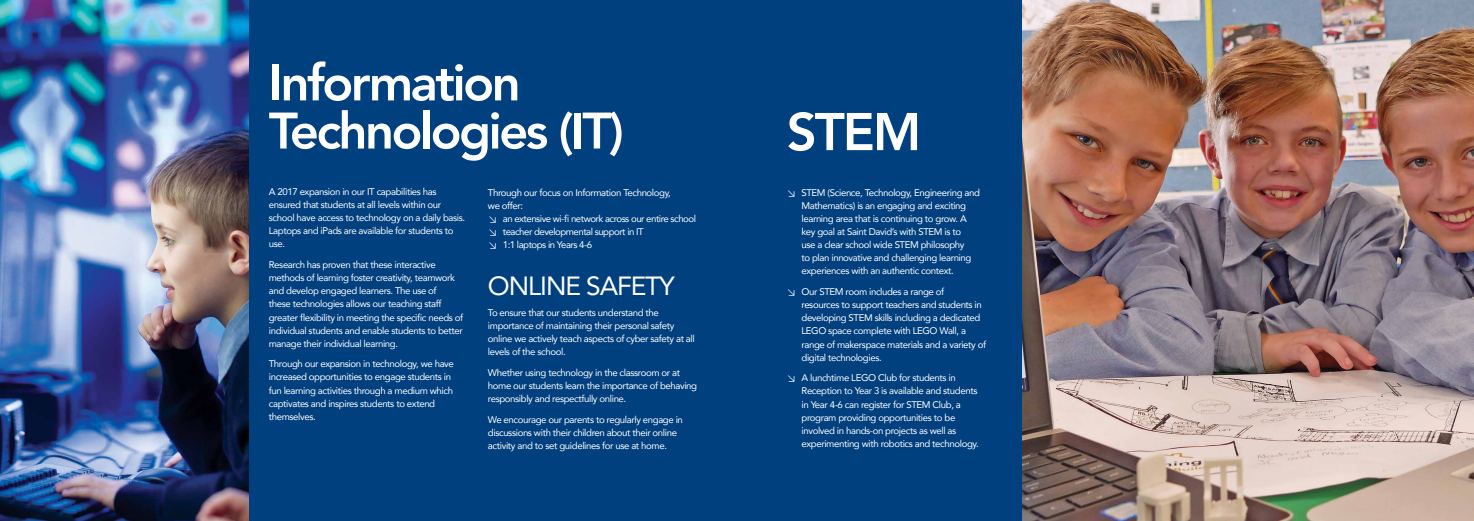
<style>
.page{position:relative;width:1474px;height:521px;background:#fff}
.page>*{position:absolute;margin:0;border:0;box-sizing:border-box;transform-origin:0 0}
.t1{font:800 52.5px "Avenir";color:#fff}
.t2{font:800 50.75px/48.1px "Avenir";letter-spacing:-.05em;color:#fff}
.t3{font:26.25px "Avenir";letter-spacing:-.04em;color:#fff}
.t4{font:9.62px/13.1px "Avenir";letter-spacing:-.04em;color:#fff}
.s1{font-family:"DIN Round OT"}
</style>
<div class="page">
<div style="left:211px;top:0;width:811px;height:521px;background:#00407f"></div>
<img style="left:0;top:0;width:249px;height:521px">
<img style="left:1022px;top:0;width:451px;height:521px">
<h2 class="t2" style="left:269px;top:59px;width:356px">Information<br>Technologies (IT)</h2>
<p class="t4" style="left:488px;top:185px;width:210px">Through our focus on Information Technology,<br>we offer:<br><span class="s1">↘</span> an extensive wi-fi network across our entire school <span class="s1">↘</span> teacher developmental support in IT<br><span class="s1">↘</span> 1:1 laptops in Years 4-6</p>
<h3 class="t3" style="left:488px;top:265px;width:188px">ONLINE SAFETY</h3>
<p class="t4" style="left:488px;top:306px;width:208px">To ensure that our students understand the importance of maintaining their personal safety online we actively teach aspects of cyber safety at all levels of the school.</p>
<p class="t4" style="left:488px;top:365px;width:211px">Whether using technology in the classroom or at home our students learn the importance of behaving responsibly and respectfully online.</p>
<p class="t4" style="left:488px;top:412px;width:196px">We encourage our parents to regularly engage in discussions with their children about their online activity and to set guidelines for use at home.</p>
<p class="t4" style="left:269px;top:185px;width:198px">A 2017 expansion in our IT capabilities has ensured that students at all levels within our school have access to technology on a daily basis.<br>Laptops and iPads are available for students to use.</p>
<p class="t4" style="left:269px;top:258px;width:196px">Research has proven that these interactive methods of learning foster creativity, teamwork and develop engaged learners. The use of<br>these technologies allows our teaching staff greater flexibility in meeting the specific needs of individual students and enable students to better manage their individual learning.</p>
<p class="t4" style="left:269px;top:357px;width:187px">Through our expansion in technology, we have increased opportunities to engage students in fun learning activities through a medium which captivates and inspires students to extend themselves.</p>
<h1 class="t1" style="left:786px;top:91px;width:136px">STEM</h1>
<p class="t4" style="left:801px;top:185px;width:180px;text-indent:-15px"><span class="s1">↘</span> STEM (Science, Technology, Engineering and Mathematics) is an engaging and exciting learning area that is continuing to grow. A key goal at Saint David’s with STEM is to<br>use a clear school wide STEM philosophy<br>to plan innovative and challenging learning experiences with an authentic context.</p>
<p class="t4" style="left:801px;top:285px;width:186px;text-indent:-15px"><span class="s1">↘</span> Our STEM room includes a range of<br>resources to support teachers and students in developing STEM skills including a dedicated LEGO space complete with LEGO Wall, a range of makerspace materials and a variety of digital technologies.</p>
<p class="t4" style="left:801px;top:371px;width:179px;text-indent:-15px"><span class="s1">↘</span> A lunchtime LEGO Club for students in Reception to Year 3 is available and students in Year 4-6 can register for STEM Club, a program providing opportunities to be involved in hands-on projects as well as experimenting with robotics and technology.</p>
</div>
